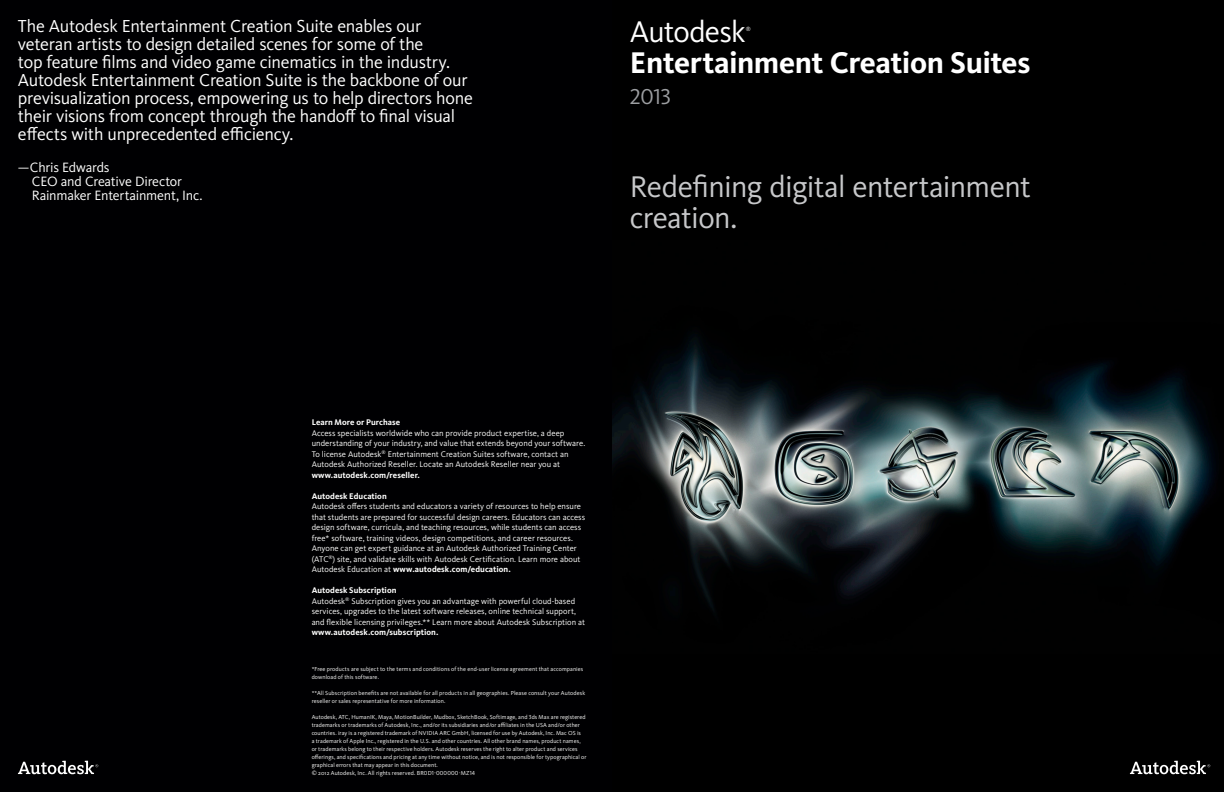
<style>
.page{position:relative;width:1224px;height:792px;background:#fff}
.page>*{position:absolute;margin:0;border:0;box-sizing:border-box;transform-origin:0 0}
.Horiz_products_-_cov{font:31px/31px "Kievit Pro";letter-spacing:-.02em;color:#c7c8ca}
.Horiz_products_-_cov-2{font:700 31px "Kievit Pro";letter-spacing:-.015em;color:#fff}
.Horiz_products_-_cov-3{font:31px "Kievit Pro";letter-spacing:-.03em;color:#fff}
.Horiz_products_-_cov-4{font:22.3px "Kievit Pro";color:#9d9fa2}
.Common_-_heading_lar{font:18px/18px "Kievit Pro";letter-spacing:-.015em;color:#fff}
.Common_-_text_headin{font:14px/14px "Kievit Pro";letter-spacing:-.015em;color:#fff}
.Common_-_body_text_w{font:8.5px/10.5px "Kievit Pro";color:#fff}
.Common_-_body_text_w-2{font:700 8.5px "Kievit Pro";letter-spacing:.005em;color:#fff}
.Common_-_legal_text{font:6px/8px "Kievit Pro";letter-spacing:.01em;color:#fff}
.Horiz_products_-_cov-5{font:5.8px "Kievit Pro";color:#fff}
.s1{font-weight:700}
</style>
<div class="page">
<div style="left:612px;top:0;width:612px;height:792px;background:#000"></div>
<img style="left:613px;top:334px;width:603px;height:278px">
<div style="left:0;top:0;width:612px;height:792px;background:#000002"></div>
<svg style="left:1130px;top:761px;width:80px;height:13px"></svg>
<svg style="left:18px;top:761px;width:80px;height:13px"></svg>
<p class="Common_-_heading_lar" style="left:18px;top:16px;width:457px">The Autodesk Entertainment Creation Suite enables our veteran artists to design detailed scenes for some of the<br>top feature films and video game cinematics in the industry.<br>Autodesk Entertainment Creation Suite is the backbone of our previsualization process, empowering us to help directors hone their visions from concept through the handoff to final visual effects with unprecedented efficiency.</p>
<p class="Common_-_text_headin" style="left:32px;top:160px;width:172px;text-indent:-14px">—Chris Edwards<br>CEO and Creative Director<br>Rainmaker Entertainment, Inc.</p>
<p class="Horiz_products_-_cov-3" style="left:630px;top:12px;width:117px">Autodesk</p>
<p class="Horiz_products_-_cov-5" style="left:746px;top:25px;width:7px">®</p>
<p class="Horiz_products_-_cov-2" style="left:630px;top:43px;width:402px">Entertainment Creation Suites</p>
<p class="Horiz_products_-_cov-4" style="left:630px;top:83px;width:43px">2013</p>
<p class="Horiz_products_-_cov" style="left:630px;top:170px;width:403px">Redefining digital entertainment creation.</p>
<p class="Common_-_body_text_w-2" style="left:312px;top:417px;width:90px">Learn More or Purchase</p>
<p class="Common_-_body_text_w" style="left:312px;top:428px;width:275px">Access specialists worldwide who can provide product expertise, a deep understanding of your industry, and value that extends beyond your software.<br>To license Autodesk<sup>®</sup> Entertainment Creation Suites software, contact an Autodesk Authorized Reseller. Locate an Autodesk Reseller near you at</p>
<p class="Common_-_body_text_w-2" style="left:312px;top:470px;width:110px">www.autodesk.com/reseller.</p>
<p class="Common_-_body_text_w-2" style="left:312px;top:491px;width:77px">Autodesk Education</p>
<p class="Common_-_body_text_w" style="left:312px;top:501px;width:275px">Autodesk offers students and educators a variety of resources to help ensure that students are prepared for successful design careers. Educators can access design software, curricula, and teaching resources, while students can access free* software, training videos, design competitions, and career resources.<br>Anyone can get expert guidance at an Autodesk Authorized Training Center (ATC<sup>®</sup>) site, and validate skills with Autodesk Certification. Learn more about Autodesk Education at <span class="s1">www.autodesk.com/education.</span></p>
<p class="Common_-_body_text_w-2" style="left:312px;top:585px;width:86px">Autodesk Subscription</p>
<p class="Common_-_body_text_w" style="left:312px;top:596px;width:275px">Autodesk<sup>®</sup> Subscription gives you an advantage with powerful cloud-based services, upgrades to the latest software releases, online technical support, and flexible licensing privileges.** Learn more about Autodesk Subscription at</p>
<p class="Common_-_body_text_w-2" style="left:312px;top:627px;width:128px">www.autodesk.com/subscription.</p>
<p class="Common_-_legal_text" style="left:312px;top:665px;width:273px">*Free products are subject to the terms and conditions of the end-user license agreement that accompanies download of this software.</p>
<p class="Common_-_legal_text" style="left:312px;top:689px;width:275px">**All Subscription benefits are not available for all products in all geographies. Please consult your Autodesk reseller or sales representative for more information.</p>
<p class="Common_-_legal_text" style="left:312px;top:713px;width:276px">Autodesk, ATC, HumanIK, Maya, MotionBuilder, Mudbox, SketchBook, Softimage, and 3ds Max are registered trademarks or trademarks of Autodesk, Inc., and/or its subsidiaries and/or affiliates in the USA and/or other countries. iray is a registered trademark of NVIDIA ARC GmbH, licensed for use by Autodesk, Inc. Mac OS is<br>a trademark of Apple Inc., registered in the U.S. and other countries. All other brand names, product names, or trademarks belong to their respective holders. Autodesk reserves the right to alter product and services offerings, and specifications and pricing at any time without notice, and is not responsible for typographical or graphical errors that may appear in this document.</p>
<p class="Common_-_legal_text" style="left:312px;top:769px;width:165px">© 2012 Autodesk, Inc. All rights reserved. BR0D1-000000-MZ14</p>
</div>
